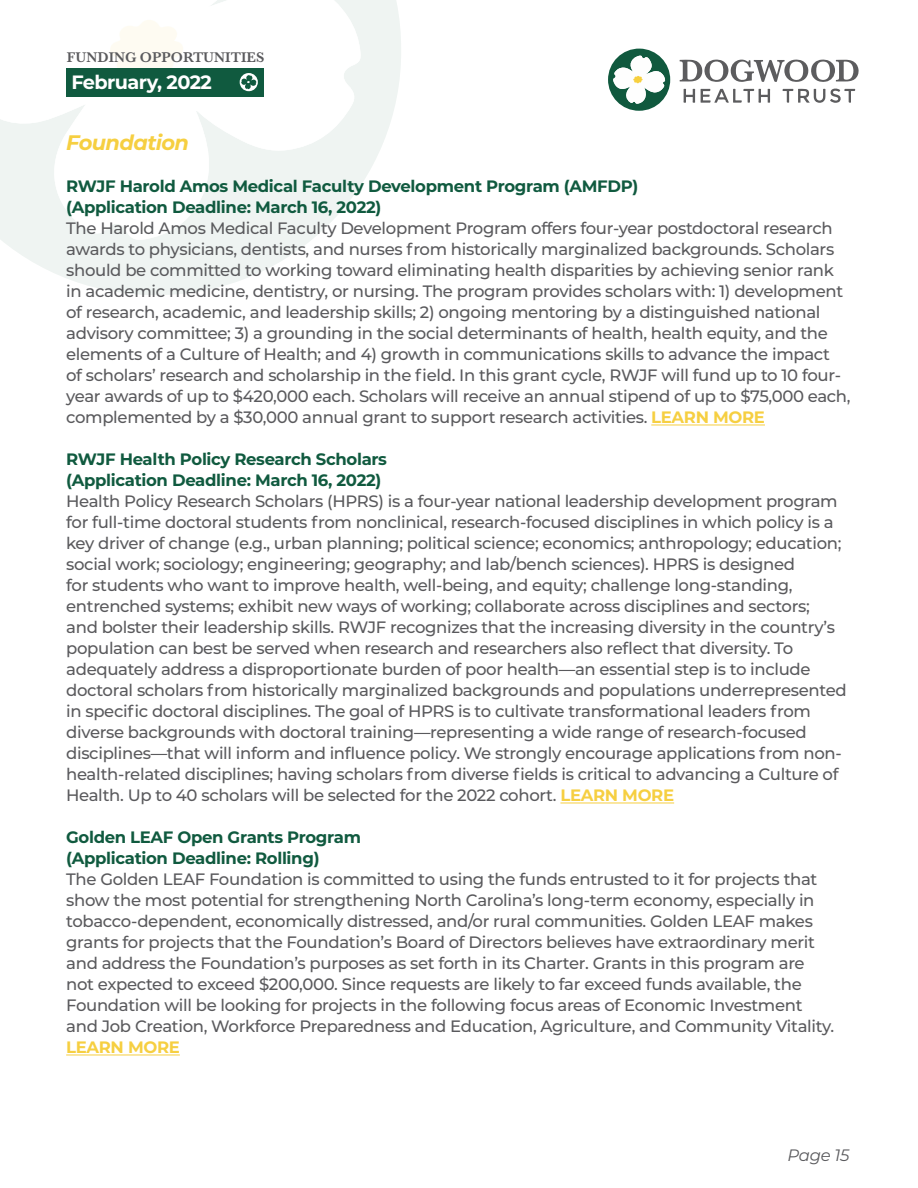
<style>
.page{position:relative;width:918px;height:1188px;background:#fff}
.page>*{position:absolute;margin:0;border:0;box-sizing:border-box;transform-origin:0 0}
.t1{font:italic 700 21px "Montserrat";letter-spacing:-.03em;color:#f6cf41}
.t2{font:700 19.2px "Montserrat";letter-spacing:-.03em;color:#fff}
.t3{font:500 16.5px/21px "Montserrat";letter-spacing:-.02em;color:#5a5a5d}
.t4{font:700 16.5px/21px "Montserrat";letter-spacing:-.02em;color:#105a3f}
.t5{font:700 16.5px "Montserrat";letter-spacing:-.02em;color:#f6cf41}
.t6{font:italic 16.5px "Montserrat";letter-spacing:-.02em;color:#5a5a5d}
.t7{font:600 14.55px "Baskerville";color:#5a5a5d}
.s1{font-weight:700;color:#f6cf41}
</style>
<div class="page">
<svg style="left:3px;top:0;width:398px;height:295px;fill:#eff4f2"></svg>
<svg style="left:0;top:0;width:361px;height:241px"></svg>
<svg style="left:110px;top:18px;width:73px;height:50px"></svg>
<svg style="left:679px;top:59px;width:180px;height:44px"></svg>
<svg style="left:608px;top:48px;width:62px;height:63px"></svg>
<div style="left:66px;top:68px;width:198px;height:29px;background:#105a3f"></div>
<svg style="left:240px;top:73px;width:18px;height:18px"></svg>
<hr style="left:651px;top:425px;width:114px;height:1px;background:#f6cf41">
<hr style="left:560px;top:803px;width:114px;height:1px;background:#f6cf41">
<hr style="left:66px;top:1055px;width:114px;height:1px;background:#f6cf41">
<p class="t7" style="left:67px;top:47px;width:199px">FUNDING OPPORTUNITIES</p>
<p class="t2" style="left:71px;top:69px;width:142px">February, 2022</p>
<p class="t1" style="left:66px;top:128px;width:124px">Foundation</p>
<p class="t4" style="left:66px;top:175px;width:574px">RWJF Harold Amos Medical Faculty Development Program (AMFDP) (Application Deadline: March 16, 2022)</p>
<p class="t3" style="left:66px;top:217px;width:786px">The Harold Amos Medical Faculty Development Program offers four-year postdoctoral research awards to physicians, dentists, and nurses from historically marginalized backgrounds. Scholars should be committed to working toward eliminating health disparities by achieving senior rank in academic medicine, dentistry, or nursing. The program provides scholars with: 1) development of research, academic, and leadership skills; 2) ongoing mentoring by a distinguished national advisory committee; 3) a grounding in the social determinants of health, health equity, and the elements of a Culture of Health; and 4) growth in communications skills to advance the impact<br>of scholars’ research and scholarship in the field. In this grant cycle, RWJF will fund up to 10 four&shy;year awards of up to $420,000 each. Scholars will receive an annual stipend of up to $75,000 each, complemented by a $30,000 annual grant to support research activities. <span class="s1">LEARN MORE</span></p>
<p class="t4" style="left:66px;top:448px;width:322px">RWJF Health Policy Research Scholars (Application Deadline: March 16, 2022)</p>
<p class="t3" style="left:66px;top:490px;width:782px">Health Policy Research Scholars (HPRS) is a four-year national leadership development program for full-time doctoral students from nonclinical, research-focused disciplines in which policy is a key driver of change (e.g., urban planning; political science; economics; anthropology; education; social work; sociology; engineering; geography; and lab/bench sciences). HPRS is designed<br>for students who want to improve health, well-being, and equity; challenge long-standing, entrenched systems; exhibit new ways of working; collaborate across disciplines and sectors;<br>and bolster their leadership skills. RWJF recognizes that the increasing diversity in the country’s population can best be served when research and researchers also reflect that diversity. To adequately address a disproportionate burden of poor health—an essential step is to include doctoral scholars from historically marginalized backgrounds and populations underrepresented in specific doctoral disciplines. The goal of HPRS is to cultivate transformational leaders from diverse backgrounds with doctoral training—representing a wide range of research-focused disciplines—that will inform and influence policy. We strongly encourage applications from non&shy;health-related disciplines; having scholars from diverse fields is critical to advancing a Culture of Health. Up to 40 scholars will be selected for the 2022 cohort. <span class="s1">LEARN MORE</span></p>
<p class="t4" style="left:66px;top:826px;width:296px">Golden LEAF Open Grants Program (Application Deadline: Rolling)</p>
<p class="t3" style="left:66px;top:868px;width:770px">The Golden LEAF Foundation is committed to using the funds entrusted to it for projects that show the most potential for strengthening North Carolina’s long-term economy, especially in tobacco-dependent, economically distressed, and/or rural communities. Golden LEAF makes grants for projects that the Foundation’s Board of Directors believes have extraordinary merit and address the Foundation’s purposes as set forth in its Charter. Grants in this program are not expected to exceed $200,000. Since requests are likely to far exceed funds available, the Foundation will be looking for projects in the following focus areas of Economic Investment and Job Creation, Workforce Preparedness and Education, Agriculture, and Community Vitality.</p>
<p class="t5" style="left:66px;top:1036px;width:115px">LEARN MORE</p>
<p class="t6" style="left:788px;top:1144px;width:63px">Page 15</p>
</div>
